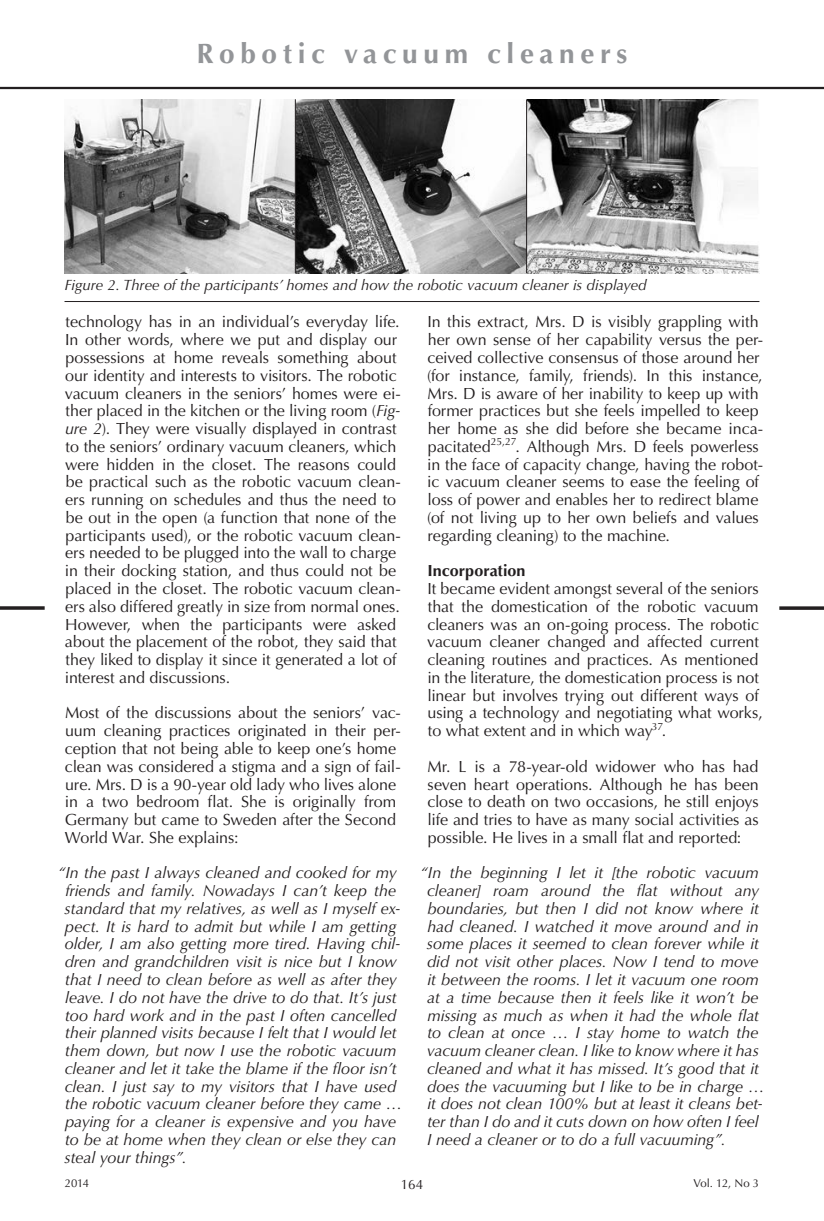
<style>
.page{position:relative;width:824px;height:1221px;background:#fff}
.page>*{position:absolute;margin:0;border:0;box-sizing:border-box;transform-origin:0 0}
.t1{font:700 28px "Optima LT Std";letter-spacing:.2em;color:#939598}
.t2{font:16.1px/17.7px "Optima LT Std";letter-spacing:-.005em;color:#231f20}
.t3{font:italic 16.1px/17.7px "Optima LT Std";letter-spacing:-.005em;color:#231f20}
.t4{font:700 16.1px "Optima LT Std";letter-spacing:.005em;color:#231f20}
.t5{font:italic 14.88px "Optima LT Std";color:#231f20}
.t6{font:13.47px "Optima LT Std";color:#231f20}
.t7{font:11.38px "Optima LT Std";letter-spacing:-.02em;color:#231f20}
.s1{font-style:italic}
</style>
<div class="page">
<hr style="left:0;top:87px;width:823px;height:2px;background:#231f20">
<hr style="left:0;top:606px;width:45px;height:3px;background:#231f20">
<svg style="left:779px;top:606px;width:44px;height:4px"></svg>
<img style="left:64px;top:99px;width:695px;height:174px">
<hr style="left:64px;top:301px;width:695px;height:1px;background:#231f20">
<hr style="left:295px;top:99px;width:1px;height:174px;background:#231f20">
<hr style="left:526px;top:99px;width:1px;height:174px;background:#231f20">
<h1 class="t1" style="left:196px;top:37px;width:432px">Robotic vacuum cleaners</h1>
<p class="t5" style="left:64px;top:276px;width:583px">Figure 2. Three of the participants’ homes and how the robotic vacuum cleaner is displayed</p>
<p class="t2" style="left:65px;top:313px;width:337px">technology has in an individual’s everyday life.<br>In other words, where we put and display our possessions at home reveals something about our identity and interests to visitors. The robotic vacuum cleaners in the seniors’ homes were ei&shy;ther placed in the kitchen or the living room (<span class="s1">Fig&shy;ure 2</span>). They were visually displayed in contrast to the seniors’ ordinary vacuum cleaners, which were hidden in the closet. The reasons could be practical such as the robotic vacuum clean&shy;ers running on schedules and thus the need to be out in the open (a function that none of the participants used), or the robotic vacuum clean&shy;ers needed to be plugged into the wall to charge in their docking station, and thus could not be placed in the closet. The robotic vacuum clean&shy;ers also differed greatly in size from normal ones.<br>However, when the participants were asked about the placement of the robot, they said that they liked to display it since it generated a lot of interest and discussions.</p>
<p class="t2" style="left:65px;top:704px;width:337px">Most of the discussions about the seniors’ vac&shy;uum cleaning practices originated in their per&shy;ception that not being able to keep one’s home clean was considered a stigma and a sign of fail&shy;ure. Mrs. D is a 90-year old lady who lives alone in a two bedroom flat. She is originally from Germany but came to Sweden after the Second World War. She explains:</p>
<p class="t3" style="left:65px;top:864px;width:339px;text-indent:-7px">“In the past I always cleaned and cooked for my friends and family. Nowadays I can’t keep the standard that my relatives, as well as I myself ex&shy;pect. It is hard to admit but while I am getting older, I am also getting more tired. Having chil&shy;dren and grandchildren visit is nice but I know that I need to clean before as well as after they leave. I do not have the drive to do that. It’s just too hard work and in the past I often cancelled their planned visits because I felt that I would let them down, but now I use the robotic vacuum cleaner and let it take the blame if the floor isn’t clean. I just say to my visitors that I have used the robotic vacuum cleaner before they came … paying for a cleaner is expensive and you have to be at home when they clean or else they can steal your things”.</p>
<p class="t2" style="left:427px;top:313px;width:337px">In this extract, Mrs. D is visibly grappling with her own sense of her capability versus the per&shy;ceived collective consensus of those around her (for instance, family, friends). In this instance, Mrs. D is aware of her inability to keep up with former practices but she feels impelled to keep her home as she did before she became inca&shy;pacitated<sup>25,27</sup>. Although Mrs. D feels powerless in the face of capacity change, having the robot&shy;ic vacuum cleaner seems to ease the feeling of loss of power and enables her to redirect blame (of not living up to her own beliefs and values regarding cleaning) to the machine.</p>
<p class="t4" style="left:427px;top:561px;width:99px">Incorporation</p>
<p class="t2" style="left:427px;top:580px;width:337px">It became evident amongst several of the seniors that the domestication of the robotic vacuum cleaners was an on-going process. The robotic vacuum cleaner changed and affected current cleaning routines and practices. As mentioned in the literature, the domestication process is not linear but involves trying out different ways of using a technology and negotiating what works, to what extent and in which way<sup>37</sup>.</p>
<p class="t2" style="left:427px;top:757px;width:333px;text-align:justify">Mr. L is a 78-year-old widower who has had seven heart operations. Although he has been close to death on two occasions, he still enjoys life and tries to have as many social activities as possible. He lives in a small flat and reported:</p>
<p class="t3" style="left:427px;top:864px;width:339px;text-indent:-7px">“In the beginning I let it [the robotic vacuum cleaner] roam around the flat without any boundaries, but then I did not know where it had cleaned. I watched it move around and in some places it seemed to clean forever while it did not visit other places. Now I tend to move it between the rooms. I let it vacuum one room at a time because then it feels like it won’t be missing as much as when it had the whole flat to clean at once … I stay home to watch the vacuum cleaner clean. I like to know where it has cleaned and what it has missed. It’s good that it does the vacuuming but I like to be in charge … it does not clean 100% but at least it cleans bet&shy;ter than I do and it cuts down on how often I feel I need a cleaner or to do a full vacuuming”.</p>
<p class="t7" style="left:65px;top:1176px;width:26px">2014</p>
<p class="t6" style="left:400px;top:1176px;width:24px">164</p>
<p class="t7" style="left:693px;top:1176px;width:67px">Vol. 12, No 3</p>
</div>
